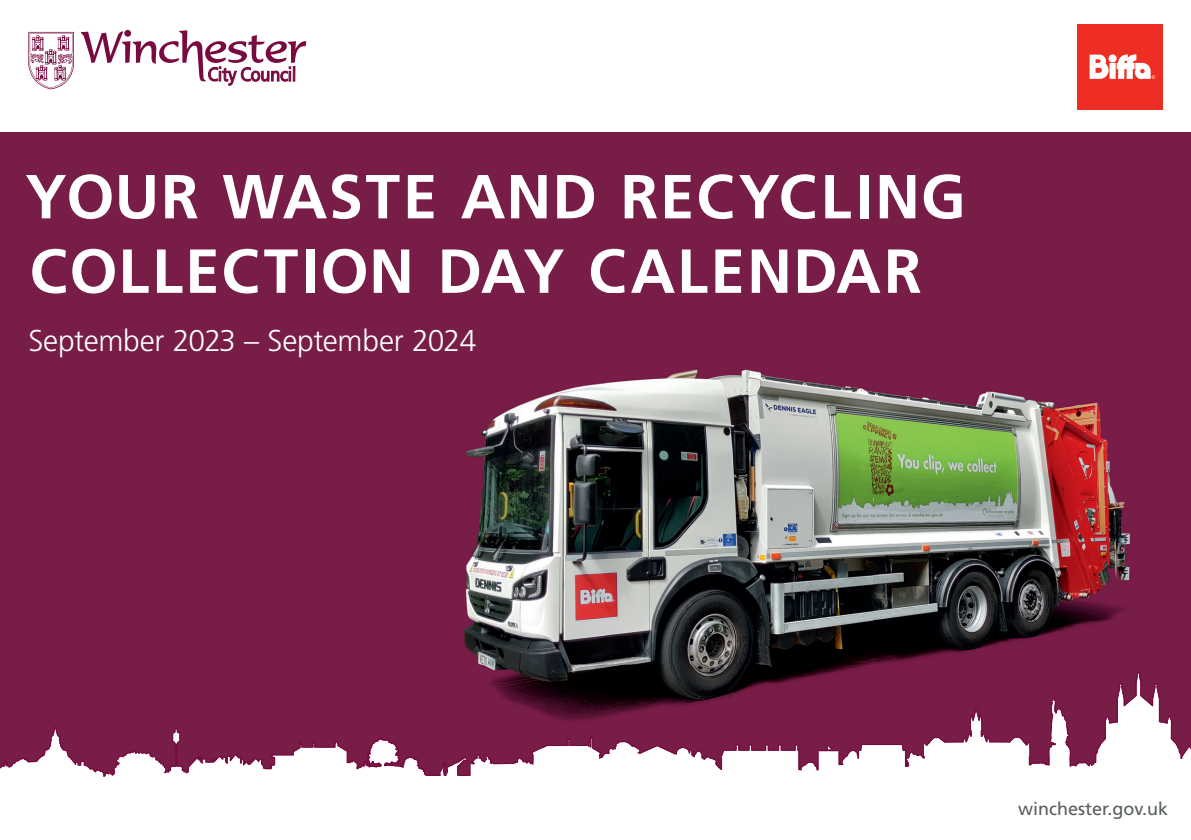
<style>
.page{position:relative;width:1191px;height:840px;background:#fff}
.page>*{position:absolute;margin:0;border:0;box-sizing:border-box;transform-origin:0 0}
.t1{font:700 62px/74.4px "Frutiger LT Std";letter-spacing:.025em;color:#fff}
.t2{font:300 30px "Frutiger LT Std";letter-spacing:-.01em;color:#fff}
.t3{font:18px "Frutiger LT Std";color:#585d5f}
</style>
<div class="page">
<div style="left:0;top:132px;width:1191px;height:661px;background:#781c48"></div>
<svg style="left:28px;top:32px;width:46px;height:57px"></svg>
<svg style="left:81px;top:30px;width:225px;height:55px"></svg>
<div style="left:1077px;top:24px;width:85px;height:85px;background:#ee2e22"></div>
<svg style="left:1089px;top:54px;width:66px;height:25px"></svg>
<div style="left:0;top:779px;width:1191px;height:14px;background:#fff"></div>
<svg style="left:0;top:725px;width:1191px;height:54px"></svg>
<svg style="left:173px;top:729px;width:6px;height:18px"></svg>
<img style="left:464px;top:369px;width:666px;height:356px">
<img style="left:971px;top:673px;width:79px;height:52px">
<img style="left:1050px;top:672px;width:122px;height:53px">
<p class="t1" style="left:25px;top:160px;width:942px">YOUR WASTE AND RECYCLING<br>COLLECTION DAY CALENDAR</p>
<p class="t2" style="left:28px;top:323px;width:449px">September 2023 – September 2024</p>
<p class="t3" style="left:1018px;top:798px;width:152px">winchester.gov.uk</p>
</div>
